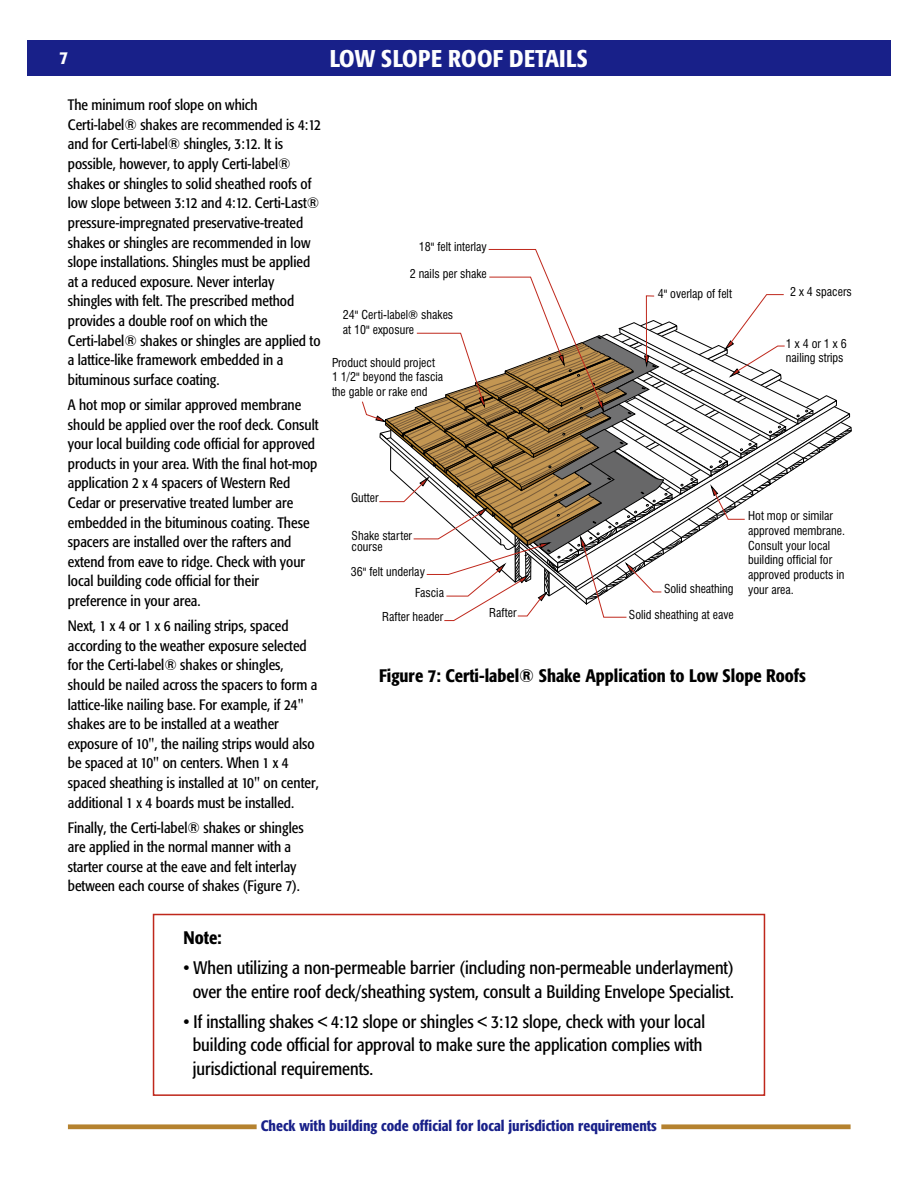
<style>
.page{position:relative;width:918px;height:1188px;background:#fff}
.page>*{position:absolute;margin:0;border:0;box-sizing:border-box;transform-origin:0 0}
.t1{font:500 condensed 24px "Formata";letter-spacing:.01em;color:#fefefe}
.t2{font:condensed 18px/23.7px "Formata";color:#000;text-align:center}
.t3{font:500 condensed 18px "Formata";color:#000}
.t4{font:500 condensed 18px "Formata";color:#fefefe}
.t5{font:condensed 15px/19.6px "Formata";color:#000}
.t6{font:500 condensed 15px "Formata";color:#182089}
.t7{font:condensed 12px/14.9px "Swiss 721 BT";color:#000}
</style>
<div class="page">
<div style="left:27px;top:40px;width:864px;height:36px;background:#182089"></div>
<div style="left:153px;top:914px;width:612px;height:182px;border:2px solid #bf281c"></div>
<svg style="left:362px;top:249px;width:490px;height:372px"></svg>
<svg style="left:68px;top:1124px;width:783px;height:5px"></svg>
<p class="t4" style="left:60px;top:51px;width:10px">7</p>
<h1 class="t1" style="left:330px;top:49px;width:259px">LOW SLOPE ROOF DETAILS</h1>
<p class="t5" style="left:68px;top:97px;width:255px">The minimum roof slope on which Certi-label® shakes are recommended is 4:12 and for Certi-label® shingles, 3:12. It is possible, however, to apply Certi-label® shakes or shingles to solid sheathed roofs of low slope between 3:12 and 4:12. Certi-Last® pressure-impregnated preservative-treated shakes or shingles are recommended in low slope installations. Shingles must be applied at a reduced exposure. Never interlay shingles with felt. The prescribed method provides a double roof on which the Certi-label® shakes or shingles are applied to a lattice-like framework embedded in a bituminous surface coating.</p>
<p class="t5" style="left:68px;top:396px;width:252px">A hot mop or similar approved membrane should be applied over the roof deck. Consult your local building code official for approved products in your area. With the final hot-mop application 2 x 4 spacers of Western Red Cedar or preservative treated lumber are embedded in the bituminous coating. These spacers are installed over the rafters and extend from eave to ridge. Check with your local building code official for their preference in your area.</p>
<p class="t5" style="left:68px;top:617px;width:252px">Next, 1 x 4 or 1 x 6 nailing strips, spaced according to the weather exposure selected for the Certi-label® shakes or shingles, should be nailed across the spacers to form a lattice-like nailing base. For example, if 24" shakes are to be installed at a weather exposure of 10", the nailing strips would also be spaced at 10" on centers. When 1 x 4 spaced sheathing is installed at 10" on center, additional 1 x 4 boards must be installed.</p>
<p class="t5" style="left:68px;top:819px;width:237px">Finally, the Certi-label® shakes or shingles are applied in the normal manner with a starter course at the eave and felt interlay between each course of shakes (Figure 7).</p>
<p class="t7" style="left:419px;top:241px;width:70px">18" felt interlay</p>
<p class="t7" style="left:410px;top:267px;width:79px">2 nails per shake</p>
<p class="t7" style="left:343px;top:308px;width:112px">24" Certi-label® shakes at 10" exposure</p>
<p class="t7" style="left:332px;top:356px;width:113px">Product should project<br>1 1/2 beyond the fascia</p>
<p class="t7" style="left:332px;top:371px;width:97px;text-indent:24px">"<br>the gable or rake end</p>
<p class="t7" style="left:351px;top:492px;width:29px">Gutter</p>
<p class="t7" style="left:352px;top:531px;width:62px;line-height:11.1px">Shake starter course</p>
<p class="t7" style="left:351px;top:566px;width:76px">36" felt underlay</p>
<p class="t7" style="left:382px;top:611px;width:63px">Rafter header</p>
<p class="t7" style="left:415px;top:587px;width:30px">Fascia</p>
<p class="t7" style="left:489px;top:606px;width:29px">Rafter</p>
<p class="t7" style="left:658px;top:288px;width:76px">4" overlap of felt</p>
<p class="t7" style="left:790px;top:286px;width:63px">2 x 4 spacers</p>
<p class="t7" style="left:786px;top:337px;width:62px;line-height:14.4px">1 x 4 or 1 x 6 nailing strips</p>
<p class="t7" style="left:664px;top:583px;width:71px">Solid sheathing</p>
<p class="t7" style="left:629px;top:608px;width:106px">Solid sheathing at eave</p>
<p class="t7" style="left:748px;top:510px;width:98px">Hot mop or similar approved membrane.<br>Consult your local building official for approved products in your area.</p>
<p class="t3" style="left:379px;top:669px;width:428px">Figure 7: Certi-label® Shake Application to Low Slope Roofs</p>
<p class="t3" style="left:184px;top:931px;width:40px">Note:</p>
<p class="t2" style="left:184px;top:958px;width:552px">• When utilizing a non-permeable barrier (including non-permeable underlayment) over the entire roof deck/sheathing system, consult a Building Envelope Specialist.</p>
<p class="t2" style="left:193px;top:1011px;width:514px;text-align:left;text-indent:-9px">• If installing shakes &lt; 4:12 slope or shingles &lt; 3:12 slope, check with your local building code official for approval to make sure the application complies with jurisdictional requirements.</p>
<p class="t6" style="left:261px;top:1120px;width:398px">Check with building code official for local jurisdiction requirements</p>
</div>
